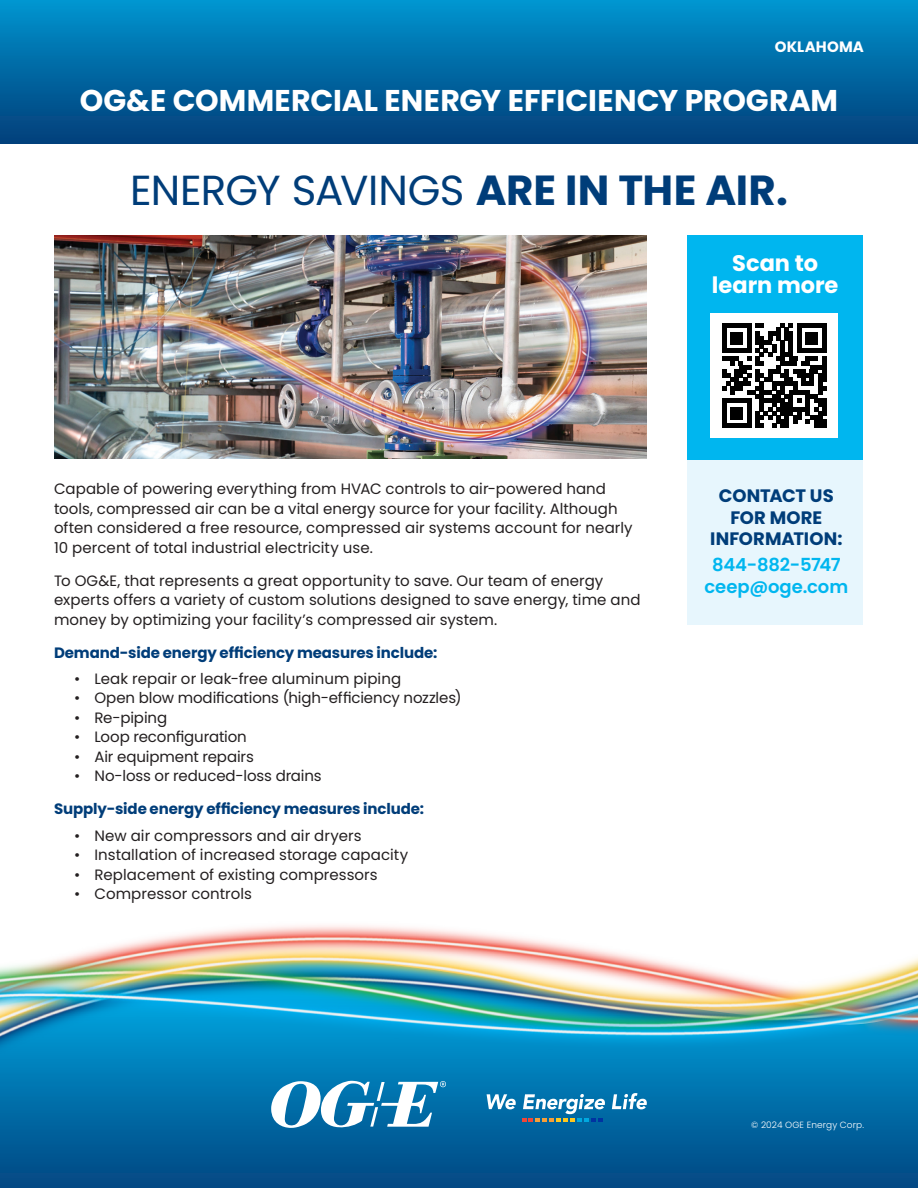
<style>
.page{position:relative;width:918px;height:1188px;background:#fff}
.page>*{position:absolute;margin:0;border:0;box-sizing:border-box;transform-origin:0 0}
.Headline_Red_25pt_Avenir{font:42px "Poppins";letter-spacing:-.02em;color:#003d79}
.Headline_Red_25pt_Avenir-2{font:700 30px "Poppins";color:#fff}
.t1{font:700 22.5px/22.5px "Poppins";letter-spacing:-.005em;color:#fff;text-align:center}
.t2{font:700 18px/21.6px "Poppins";letter-spacing:.005em;color:#003d79;text-align:center}
.t3{font:600 18px/21.6px "Poppins";letter-spacing:-.005em;color:#00b6ef;text-align:center}
.t4{font:15px/19.5px "Poppins";letter-spacing:.005em;color:#231f20}
.Paragarph_Text_Black_10_Avenir{font:700 15px "Poppins";letter-spacing:-.01em;color:#003d79}
.Body{font:700 15px "Poppins";letter-spacing:.015em;color:#fff}
.Master_-_Year{font:300 9px "Poppins";letter-spacing:.01em;color:#fff}
.s1{font-weight:700}
</style>
<div class="page">
<div style="left:0;top:0;width:918px;height:144px;background:linear-gradient(to bottom,#0094cf,#023e79)"></div>
<img style="left:54px;top:236px;width:593px;height:223px">
<img style="left:0;top:925px;width:918px;height:263px">
<svg style="left:271px;top:1081px;width:175px;height:52px"></svg>
<svg style="left:487px;top:1094px;width:29px;height:15px"></svg>
<svg style="left:522px;top:1094px;width:83px;height:27px"></svg>
<svg style="left:612px;top:1093px;width:35px;height:16px"></svg>
<div style="left:688px;top:458px;width:175px;height:167px;background:#e7f6fd"></div>
<div style="left:688px;top:236px;width:175px;height:224px;background:#00b6ef"></div>
<div style="left:710px;top:314px;width:128px;height:124px;background:#fff"></div>
<svg style="left:722px;top:323px;width:104px;height:105px"></svg>
<hr style="left:722px;top:424px;width:29px;height:4px;background:#000">
<div style="left:730px;top:407px;width:13px;height:12px;background:#000"></div>
<p class="Body" style="left:775px;top:38px;width:91px">OKLAHOMA</p>
<p class="Headline_Red_25pt_Avenir-2" style="left:80px;top:84px;width:760px">OG&amp;E COMMERCIAL ENERGY EFFICIENCY PROGRAM</p>
<p class="Headline_Red_25pt_Avenir" style="left:130px;top:166px;width:659px">ENERGY SAVINGS <span class="s1">ARE IN THE AIR.</span></p>
<p class="t1" style="left:712px;top:252px;width:128px">Scan to learn more</p>
<p class="t4" style="left:54px;top:479px;width:580px">Capable of powering everything from HVAC controls to air-powered hand tools, compressed air can be a vital energy source for your facility. Although often considered a free resource, compressed air systems account for nearly 10 percent of total industrial electricity use.</p>
<p class="t4" style="left:54px;top:571px;width:588px">To OG&amp;E, that represents a great opportunity to save. Our team of energy experts offers a variety of custom solutions designed to save energy, time and money by optimizing your facility’s compressed air system.</p>
<p class="Paragarph_Text_Black_10_Avenir" style="left:54px;top:644px;width:385px">Demand-side energy efficiency measures include:</p>
<p class="t4" style="left:74px;top:669px;width:328px">• Leak repair or leak-free aluminum piping</p>
<p class="t4" style="left:74px;top:689px;width:389px">• Open blow modifications (high-efficiency nozzles)</p>
<p class="t4" style="left:74px;top:708px;width:94px">• Re-piping</p>
<p class="t4" style="left:74px;top:728px;width:174px">• Loop reconfiguration</p>
<p class="t4" style="left:74px;top:747px;width:181px">• Air equipment repairs</p>
<p class="t4" style="left:74px;top:767px;width:249px">• No-loss or reduced-loss drains</p>
<p class="Paragarph_Text_Black_10_Avenir" style="left:54px;top:801px;width:372px">Supply-side energy efficiency measures include:</p>
<p class="t4" style="left:74px;top:826px;width:289px">• New air compressors and air dryers</p>
<p class="t4" style="left:74px;top:845px;width:336px">• Installation of increased storage capacity</p>
<p class="t4" style="left:74px;top:865px;width:305px">• Replacement of existing compressors</p>
<p class="t4" style="left:74px;top:884px;width:179px">• Compressor controls</p>
<p class="t2" style="left:710px;top:485px;width:134px">CONTACT US<br>FOR MORE<br>INFORMATION:</p>
<p class="t3" style="left:705px;top:554px;width:145px">844-882-5747 ceep@oge.com</p>
<p class="Master_-_Year" style="left:751px;top:1120px;width:114px">© 2024 OGE Energy Corp.</p>
</div>
